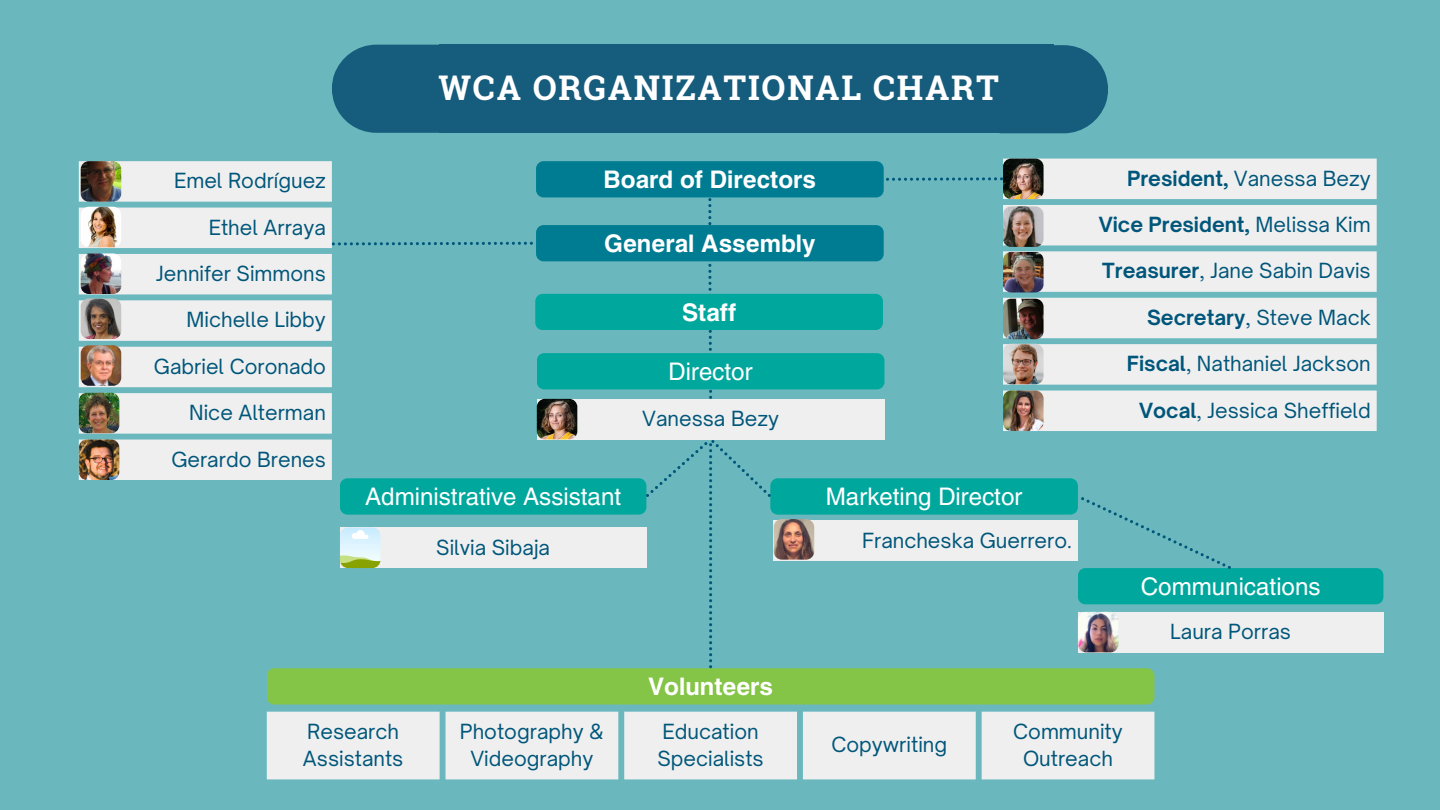
<style>
.page{position:relative;width:1440px;height:810px;background:#6ab8bd}
.page>*{position:absolute;margin:0;border:0;box-sizing:border-box;transform-origin:0 0}
.t1{font:700 34px "Roboto Slab";letter-spacing:.05em;color:#fff}
.t2{font:24px "Helios";color:#fff}
.t3{font:700 24px "Helios";color:#fff}
.t4{font:20px/27px "Open Sauce One";color:#00567a}
.t5{font:700 20px "Open Sauce One";color:#00567a}
.s1{font-weight:700}
.s2{font-weight:400}
</style>
<div class="page">
<div style="left:267px;top:712px;width:887px;height:67px;background:#efefef"></div>
<div style="left:267px;top:668px;width:887px;height:37px;background:#84c446;border-radius:8px"></div>
<svg style="left:1003px;top:159px;width:374px;height:272px;background:#dfe8e8"></svg>
<svg style="left:79px;top:161px;width:253px;height:319px;background:#dde7e8"></svg>
<div style="left:536px;top:161px;width:348px;height:36px;background:#007c92;border-radius:7px"></div>
<div style="left:536px;top:225px;width:348px;height:36px;background:#007c92;border-radius:8px"></div>
<svg style="left:1054px;top:45px;width:54px;height:88px"></svg>
<svg style="left:332px;top:45px;width:107px;height:88px;background:#1d6482"></svg>
<div style="left:439px;top:45px;width:615px;height:88px;background:#165c7d"></div>
<div style="left:537px;top:399px;width:347px;height:40px;background:#efefef"></div>
<img style="left:1003px;top:159px;width:41px;height:40px;border-radius:8px">
<img style="left:1003px;top:206px;width:41px;height:41px;border-radius:8px">
<img style="left:1003px;top:252px;width:41px;height:40px;border-radius:8px">
<img style="left:1003px;top:299px;width:41px;height:40px;border-radius:8px">
<img style="left:1003px;top:344px;width:41px;height:40px;border-radius:8px">
<img style="left:1003px;top:390px;width:41px;height:41px;border-radius:8px">
<img style="left:537px;top:399px;width:40px;height:40px;border-radius:8px">
<svg style="left:886px;top:177px;width:117px;height:4px"></svg>
<svg style="left:708px;top:198px;width:3px;height:27px"></svg>
<svg style="left:332px;top:242px;width:201px;height:3px"></svg>
<img style="left:81px;top:161px;width:40px;height:41px;border-radius:8px">
<img style="left:81px;top:207px;width:40px;height:40px;border-radius:8px">
<img style="left:81px;top:253px;width:40px;height:41px;border-radius:8px">
<img style="left:81px;top:299px;width:40px;height:40px;border-radius:8px">
<img style="left:81px;top:345px;width:40px;height:41px;border-radius:8px">
<img style="left:79px;top:393px;width:40px;height:40px;border-radius:8px">
<img style="left:79px;top:439px;width:40px;height:41px;border-radius:8px">
<svg style="left:340px;top:439px;width:1043px;height:229px"></svg>
<svg style="left:535px;top:264px;width:349px;height:135px"></svg>
<p class="t4" style="left:174px;top:167px;width:153px">Emel Rodríguez</p>
<p class="t4" style="left:209px;top:213px;width:119px">Ethel Arraya</p>
<p class="t4" style="left:156px;top:260px;width:171px">Jennifer Simmons</p>
<p class="t4" style="left:187px;top:306px;width:141px">Michelle Libby</p>
<p class="t4" style="left:154px;top:353px;width:174px">Gabriel Coronado</p>
<p class="t4" style="left:189px;top:399px;width:138px">Nice Alterman</p>
<p class="t4" style="left:171px;top:445px;width:156px">Gerardo Brenes</p>
<p class="t1" style="left:439px;top:64px;width:562px">WCA ORGANIZATIONAL CHART</p>
<p class="t3" style="left:604px;top:164px;width:214px">Board of Directors</p>
<p class="t3" style="left:604px;top:228px;width:213px">General Assembly</p>
<p class="t3" style="left:682px;top:297px;width:55px">Staff</p>
<p class="t2" style="left:669px;top:356px;width:86px">Director</p>
<p class="t4" style="left:642px;top:405px;width:138px">Vanessa Bezy</p>
<p class="t2" style="left:365px;top:482px;width:258px">Administrative Assistant</p>
<p class="t2" style="left:826px;top:482px;width:198px">Marketing Director</p>
<h1 class="t4" style="left:436px;top:533px;width:115px">Silvia Sibaja</h1>
<p class="t4" style="left:862px;top:526px;width:211px">Francheska Guerrero.</p>
<p class="t3" style="left:648px;top:671px;width:126px">Volunteers</p>
<p class="t4" style="left:1127px;top:164px;width:245px"><span class="s1">President,</span> Vanessa Bezy</p>
<p class="t5" style="left:1099px;top:212px;width:273px">Vice President, <span class="s2">Melissa Kim</span></p>
<p class="t4" style="left:1102px;top:257px;width:270px"><span class="s1">Treasurer</span>, Jane Sabin Davis</p>
<p class="t4" style="left:1147px;top:304px;width:225px"><span class="s1">Secretary</span>, Steve Mack</p>
<p class="t4" style="left:1127px;top:350px;width:245px"><span class="s1">Fiscal</span>, Nathaniel Jackson</p>
<p class="t4" style="left:1139px;top:396px;width:233px"><span class="s1">Vocal</span>, Jessica Sheffield</p>
<p class="t2" style="left:1141px;top:571px;width:181px">Communications</p>
<p class="t4" style="left:1170px;top:618px;width:122px">Laura Porras</p>
<p class="t4" style="left:303px;top:718px;width:102px">Research<br>Assistants</p>
<p class="t4" style="left:460px;top:718px;width:145px;text-align:center">Photography &amp;<br>Videography</p>
<p class="t4" style="left:657px;top:718px;width:108px">Education<br>Specialists</p>
<p class="t4" style="left:832px;top:731px;width:117px">Copywriting</p>
<p class="t4" style="left:1013px;top:718px;width:111px;text-align:center">Community<br>Outreach</p>
</div>
